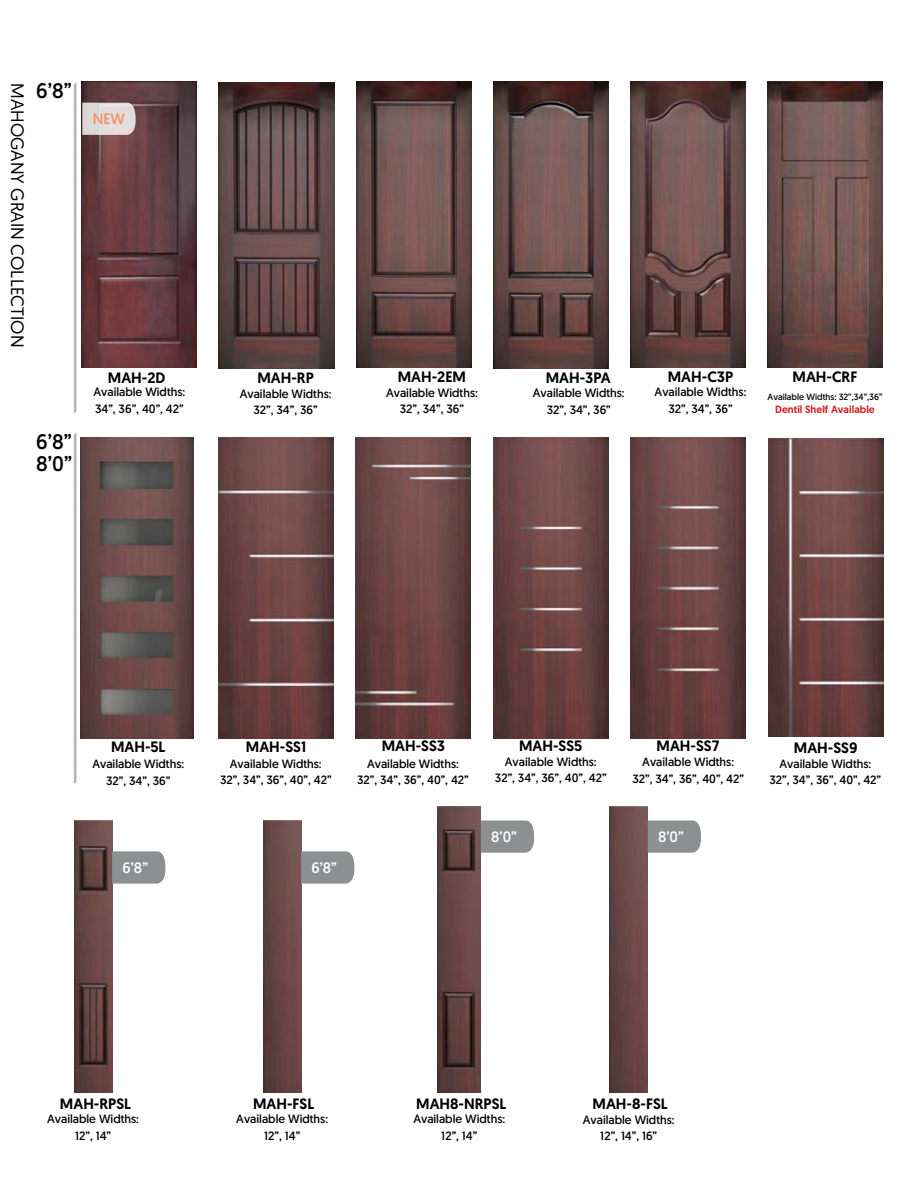
<style>
.page{position:relative;width:918px;height:1188px;background:#fff}
.page>*{position:absolute;margin:0;border:0;box-sizing:border-box;transform-origin:0 0}
.t1{font:21px/22.5px "Geomanist";color:#000}
.t2{font:18px "Geomanist";color:#000}
.t3{font:500 15px "Geomanist";color:#000}
.t4{font:15px "Geomanist";color:#fff}
.t5{font:15px "Geomanist";color:#ee9063}
.t6{font:12px/16.5px "Geomanist";color:#000;text-align:center}
.t7{font:500 10.5px "Geomanist";color:#d2232a}
.t8{font:9px "Geomanist";color:#000}
</style>
<div class="page">
<svg style="left:73px;top:433px;width:4px;height:351px"></svg>
<img style="left:219px;top:82px;width:115px;height:286px">
<img style="left:767px;top:82px;width:116px;height:286px">
<img style="left:356px;top:81px;width:115px;height:287px">
<img style="left:493px;top:82px;width:115px;height:286px">
<img style="left:630px;top:81px;width:116px;height:286px">
<img style="left:218px;top:438px;width:115px;height:300px">
<img style="left:81px;top:438px;width:113px;height:300px">
<img style="left:356px;top:438px;width:115px;height:300px">
<img style="left:493px;top:438px;width:115px;height:300px">
<img style="left:631px;top:438px;width:115px;height:300px">
<img style="left:768px;top:439px;width:115px;height:298px">
<img style="left:136px;top:82px;width:61px;height:286px">
<svg style="left:73px;top:82px;width:63px;height:331px"></svg>
<img style="left:74px;top:821px;width:38px;height:271px">
<svg style="left:112px;top:851px;width:53px;height:33px;background:#919495"></svg>
<img style="left:263px;top:821px;width:38px;height:271px">
<svg style="left:301px;top:851px;width:53px;height:33px;background:#919596"></svg>
<img style="left:438px;top:807px;width:43px;height:285px">
<svg style="left:481px;top:820px;width:53px;height:33px;background:#919596"></svg>
<img style="left:610px;top:807px;width:38px;height:286px">
<svg style="left:648px;top:820px;width:53px;height:33px;background:#919596"></svg>
<h2 class="t2" style="left:24px;top:83px;width:266px;rotate:90deg">MAHOGANY GRAIN COLLECTION</h2>
<h1 class="t1" style="left:36px;top:80px;width:37px">6’8”</h1>
<h1 class="t1" style="left:36px;top:432px;width:37px">6’8”<br>8’0”</h1>
<p class="t5" style="left:93px;top:113px;width:34px">NEW</p>
<p class="t3" style="left:108px;top:371px;width:59px">MAH-2D</p>
<p class="t6" style="left:93px;top:385px;width:93px;text-align:left">Available Widths:<br>34”, 36”, 40”, 42”</p>
<p class="t3" style="left:257px;top:371px;width:58px">MAH-RP</p>
<p class="t6" style="left:240px;top:386px;width:93px">Available Widths:<br>32”, 34”, 36”</p>
<p class="t3" style="left:398px;top:370px;width:70px">MAH-2EM</p>
<p class="t6" style="left:386px;top:385px;width:93px">Available Widths:<br>32”, 34”, 36”</p>
<p class="t3" style="left:546px;top:371px;width:66px">MAH-3PA</p>
<p class="t6" style="left:533px;top:386px;width:93px">Available Widths:<br>32”, 34”, 36”</p>
<p class="t3" style="left:668px;top:370px;width:67px">MAH-C3P</p>
<p class="t6" style="left:655px;top:385px;width:93px">Available Widths:<br>32”, 34”, 36”</p>
<p class="t3" style="left:793px;top:370px;width:66px">MAH-CRF</p>
<p class="t8" style="left:768px;top:393px;width:116px">Available Widths: 32”,34”,36”</p>
<p class="t7" style="left:775px;top:405px;width:101px">Dentil Shelf Available</p>
<p class="t3" style="left:382px;top:739px;width:65px">MAH-SS3</p>
<p class="t3" style="left:246px;top:740px;width:62px">MAH-SS1</p>
<p class="t6" style="left:220px;top:756px;width:113px">Available Widths:<br>32”, 34”, 36”, 40”, 42”</p>
<p class="t3" style="left:111px;top:740px;width:56px">MAH-5L</p>
<p class="t6" style="left:92px;top:757px;width:93px">Available Widths:<br>32”, 34”, 36”</p>
<p class="t6" style="left:357px;top:756px;width:113px">Available Widths:<br>32”, 34”, 36”, 40”, 42”</p>
<p class="t4" style="left:123px;top:862px;width:27px">6’8”</p>
<p class="t4" style="left:312px;top:862px;width:27px">6’8”</p>
<p class="t3" style="left:519px;top:739px;width:65px">MAH-SS5</p>
<p class="t6" style="left:495px;top:754px;width:113px">Available Widths:<br>32”, 34”, 36”, 40”, 42”</p>
<p class="t4" style="left:491px;top:831px;width:27px">8’0”</p>
<p class="t3" style="left:657px;top:739px;width:64px">MAH-SS7</p>
<p class="t6" style="left:632px;top:755px;width:113px">Available Widths:<br>32”, 34”, 36”, 40”, 42”</p>
<p class="t4" style="left:658px;top:831px;width:27px">8’0”</p>
<p class="t3" style="left:794px;top:741px;width:65px">MAH-SS9</p>
<p class="t6" style="left:770px;top:757px;width:113px">Available Widths:<br>32”, 34”, 36”, 40”, 42”</p>
<p class="t3" style="left:60px;top:1097px;width:73px">MAH-RPSL</p>
<p class="t6" style="left:47px;top:1112px;width:93px">Available Widths:<br>12”, 14”</p>
<p class="t3" style="left:253px;top:1097px;width:63px">MAH-FSL</p>
<p class="t6" style="left:236px;top:1112px;width:93px">Available Widths:<br>12”, 14”</p>
<p class="t3" style="left:416px;top:1097px;width:92px">MAH8-NRPSL</p>
<p class="t6" style="left:413px;top:1112px;width:93px">Available Widths:<br>12”, 14”</p>
<p class="t3" style="left:593px;top:1097px;width:77px">MAH-8-FSL</p>
<p class="t6" style="left:583px;top:1112px;width:93px">Available Widths:<br>12”, 14”, 16”</p>
</div>
